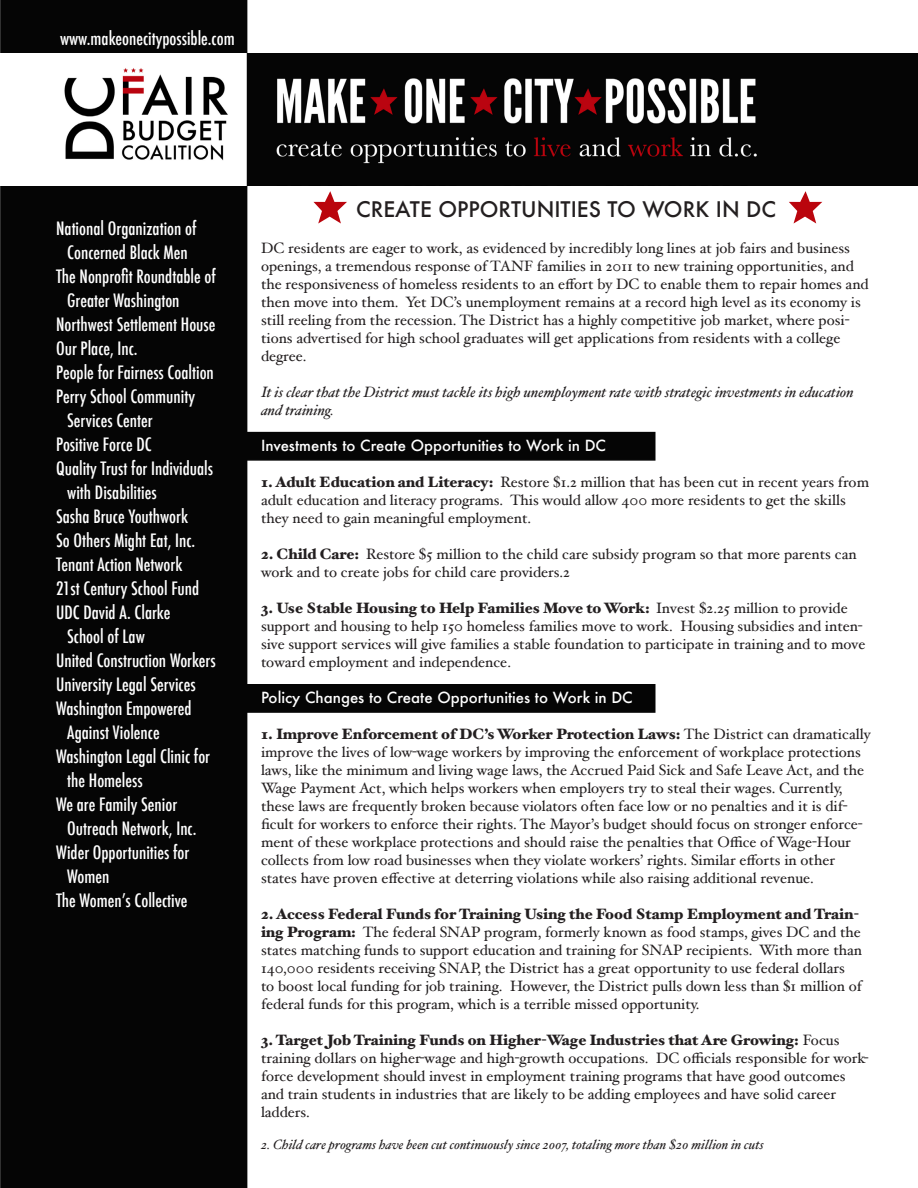
<style>
.page{position:relative;width:918px;height:1188px;background:#fff}
.page>*{position:absolute;margin:0;border:0;box-sizing:border-box;transform-origin:0 0}
.t1{font:500 21px "Futura";color:#231f20}
.t2{font:500 condensed 18px "Futura";color:#fff}
.t3{font:15px/18px "Hoefler Text";color:#231f20}
.t4{font:italic 15px/18px "Hoefler Text";color:#231f20}
.t5{font:500 15px "Futura";color:#fff}
.t6{font:italic 13.5px "Hoefler Text";color:#231f20}
.s1{font-weight:900}
</style>
<div class="page">
<div style="left:241px;top:684px;width:415px;height:29px;background:#050505;border:2px solid #050505"></div>
<div style="left:241px;top:432px;width:415px;height:29px;background:#050505;border:2px solid #050505"></div>
<svg style="left:313px;top:191px;width:34px;height:33px"></svg>
<svg style="left:789px;top:191px;width:33px;height:33px"></svg>
<div style="left:1px;top:0;width:246px;height:1188px;background:#050505"></div>
<div style="left:0;top:0;width:247px;height:1188px;border:2px solid #050505"></div>
<div style="left:243px;top:54px;width:675px;height:132px;background:#050505"></div>
<div style="left:0;top:54px;width:247px;height:132px;background:#fff"></div>
<img style="left:64px;top:54px;width:693px;height:132px">
<p class="t2" style="left:60px;top:26px;width:176px">www.makeonecitypossible.com</p>
<p class="t2" style="left:56px;top:217px;width:142px">National Organization of</p>
<p class="t2" style="left:67px;top:241px;width:122px">Concerned Black Men</p>
<p class="t2" style="left:56px;top:265px;width:161px">The Nonprofit Roundtable of</p>
<p class="t2" style="left:67px;top:289px;width:114px">Greater Washington</p>
<p class="t2" style="left:56px;top:313px;width:161px">Northwest Settlement House</p>
<p class="t2" style="left:56px;top:337px;width:83px">Our Place, Inc.</p>
<p class="t2" style="left:56px;top:361px;width:159px">People for Fairness Coaltion</p>
<p class="t2" style="left:56px;top:385px;width:140px">Perry School Community</p>
<p class="t2" style="left:67px;top:409px;width:87px">Services Center</p>
<p class="t2" style="left:56px;top:433px;width:97px">Positive Force DC</p>
<p class="t2" style="left:56px;top:457px;width:159px">Quality Trust for Individuals</p>
<p class="t2" style="left:67px;top:481px;width:91px">with Disabilities</p>
<p class="t2" style="left:56px;top:505px;width:133px">Sasha Bruce Youthwork</p>
<p class="t2" style="left:56px;top:529px;width:141px">So Others Might Eat, Inc.</p>
<p class="t2" style="left:56px;top:553px;width:128px">Tenant Action Network</p>
<p class="t2" style="left:56px;top:577px;width:145px">21st Century School Fund</p>
<p class="t2" style="left:56px;top:601px;width:116px">UDC David A. Clarke</p>
<p class="t2" style="left:67px;top:625px;width:79px">School of Law</p>
<p class="t2" style="left:56px;top:649px;width:161px">United Construction Workers</p>
<p class="t2" style="left:56px;top:673px;width:141px">University Legal Services</p>
<p class="t2" style="left:56px;top:697px;width:137px">Washington Empowered</p>
<p class="t2" style="left:67px;top:721px;width:94px">Against Violence</p>
<p class="t2" style="left:56px;top:745px;width:156px">Washington Legal Clinic for</p>
<p class="t2" style="left:67px;top:769px;width:77px">the Homeless</p>
<p class="t2" style="left:56px;top:793px;width:123px">We are Family Senior</p>
<p class="t2" style="left:67px;top:817px;width:131px">Outreach Network, Inc.</p>
<p class="t2" style="left:56px;top:841px;width:135px">Wider Opportunities for</p>
<p class="t2" style="left:67px;top:865px;width:44px">Women</p>
<p class="t2" style="left:56px;top:889px;width:133px">The Women’s Collective</p>
<p class="t1" style="left:356px;top:195px;width:422px">CREATE OPPORTUNITIES TO WORK IN DC</p>
<p class="t3" style="left:261px;top:239px;width:609px">DC residents are eager to work, as evidenced by incredibly long lines at job fairs and business openings, a tremendous response of TANF families in 2011 to new training opportunities, and the responsiveness of homeless residents to an effort by DC to enable them to repair homes and then move into them. Yet DC’s unemployment remains at a record high level as its economy is still reeling from the recession. The District has a highly competitive job market, where posi&shy;tions advertised for high school graduates will get applications from residents with a college degree.</p>
<p class="t4" style="left:261px;top:383px;width:594px">It is clear that the District must tackle its high unemployment rate with strategic investments in education and training.</p>
<p class="t5" style="left:261px;top:435px;width:347px">Investments to Create Opportunities to Work in DC</p>
<p class="t3" style="left:261px;top:473px;width:610px"><span class="s1">1. Adult Education and Literacy:</span> Restore $1.2 million that has been cut in recent years from adult education and literacy programs. This would allow 400 more residents to get the skills they need to gain meaningful employment.</p>
<p class="t3" style="left:261px;top:545px;width:597px"><span class="s1">2. Child Care:</span> Restore $5 million to the child care subsidy program so that more parents can work and to create jobs for child care providers.2</p>
<p class="t3" style="left:261px;top:599px;width:606px"><span class="s1">3. Use Stable Housing to Help Families Move to Work:</span> Invest $2.25 million to provide support and housing to help 150 homeless families move to work. Housing subsidies and inten&shy;sive support services will give families a stable foundation to participate in training and to move toward employment and independence.</p>
<p class="t5" style="left:261px;top:687px;width:373px">Policy Changes to Create Opportunities to Work in DC</p>
<p class="t3" style="left:261px;top:725px;width:611px"><span class="s1">1. Improve Enforcement of DC’s Worker Protection Laws:</span> The District can dramatically improve the lives of low-wage workers by improving the enforcement of workplace protections laws, like the minimum and living wage laws, the Accrued Paid Sick and Safe Leave Act, and the Wage Payment Act, which helps workers when employers try to steal their wages. Currently, these laws are frequently broken because violators often face low or no penalties and it is dif&shy;ficult for workers to enforce their rights. The Mayor’s budget should focus on stronger enforce&shy;ment of these workplace protections and should raise the penalties that Office of Wage-Hour collects from low road businesses when they violate workers’ rights. Similar efforts in other states have proven effective at deterring violations while also raising additional revenue.</p>
<p class="t3" style="left:261px;top:905px;width:603px"><span class="s1">2. Access Federal Funds for Training Using the Food Stamp Employment and Train&shy;ing Program:</span> The federal SNAP program, formerly known as food stamps, gives DC and the states matching funds to support education and training for SNAP recipients. With more than 140,000 residents receiving SNAP, the District has a great opportunity to use federal dollars<br>to boost local funding for job training. However, the District pulls down less than $1 million of federal funds for this program, which is a terrible missed opportunity.</p>
<p class="t3" style="left:261px;top:1031px;width:609px"><span class="s1">3. Target Job Training Funds on Higher-Wage Industries that Are Growing:</span> Focus training dollars on higher-wage and high-growth occupations. DC officials responsible for work&shy;force development should invest in employment training programs that have good outcomes and train students in industries that are likely to be adding employees and have solid career ladders.</p>
<p class="t6" style="left:261px;top:1137px;width:504px">2. Child care programs have been cut continuously since 2007, totaling more than $20 million in cuts</p>
</div>
